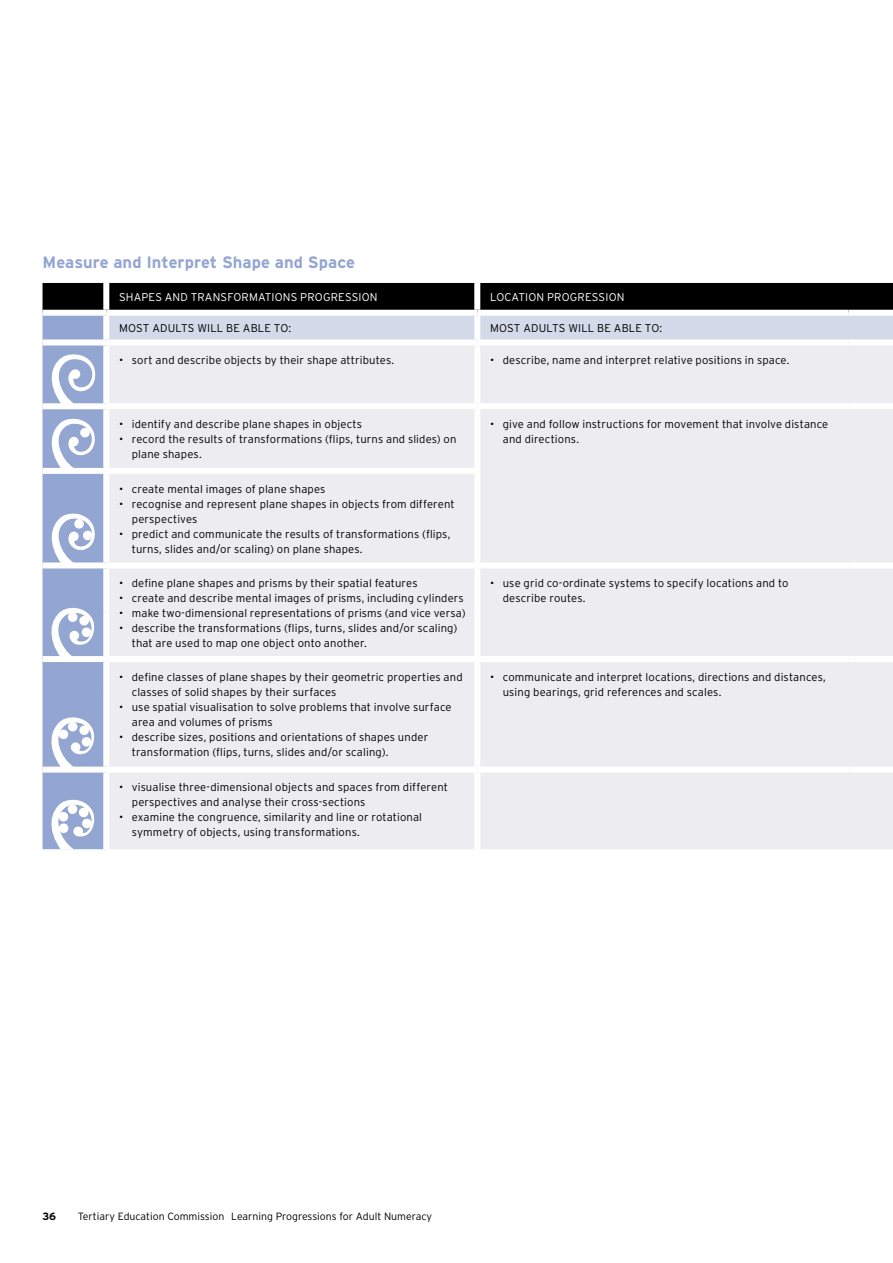
<style>
.page{position:relative;width:893px;height:1263px;background:#fff}
.page>*{position:absolute;margin:0;border:0;box-sizing:border-box;transform-origin:0 0}
.t1{font:700 16.5px "Interstate";color:#93a5d1}
.t2{font:300 11.25px/15px "Interstate";letter-spacing:.01em;color:#000}
.t3{font:300 11.25px "Interstate";letter-spacing:.015em;color:#fff}
.t4{font:300 10.5px "Interstate";color:#000}
.t5{font:700 10.5px "Interstate";color:#000}
</style>
<div class="page">
<svg style="left:43px;top:283px;width:850px;height:567px;background:#dcdde4"></svg>
<h1 class="t1" style="left:43px;top:253px;width:314px">Measure and Interpret Shape and Space</h1>
<p class="t3" style="left:119px;top:290px;width:23px">Shapes</p>
<p class="t3" style="left:165px;top:290px;width:48px">an d Transf</p>
<p class="t3" style="left:233px;top:290px;width:24px">ormat</p>
<p class="t3" style="left:272px;top:290px;width:74px">ions progress</p>
<p class="t3" style="left:359px;top:290px;width:19px">ion</p>
<p class="t3" style="left:490px;top:290px;width:22px">Locat</p>
<p class="t3" style="left:525px;top:290px;width:67px">ion progress</p>
<p class="t3" style="left:605px;top:290px;width:19px">ion</p>
<p class="t2" style="left:119px;top:321px;width:64px">Most adults</p>
<p class="t2" style="left:197px;top:321px;width:95px">will be able to:</p>
<p class="t2" style="left:490px;top:321px;width:64px">Most adults</p>
<p class="t2" style="left:568px;top:321px;width:95px">will be able to:</p>
<p class="t2" style="left:119px;top:353px;width:277px">• sort and describe objects by their shape attributes.</p>
<p class="t2" style="left:490px;top:353px;width:301px">• describe, name and interpret relative positions in space.</p>
<p class="t2" style="left:119px;top:417px;width:245px">• identify and describe plane shapes in objects</p>
<p class="t2" style="left:132px;top:432px;width:326px;text-indent:-13px">• record the results of transformations (flips, turns and slides) on plane shapes.</p>
<p class="t2" style="left:119px;top:481px;width:208px">• create mental images of plane shapes</p>
<p class="t2" style="left:132px;top:496px;width:324px;text-indent:-13px">• recognise and represent plane shapes in objects from different perspectives</p>
<p class="t2" style="left:132px;top:526px;width:320px;text-indent:-13px">• predict and communicate the results of transformations (flips, turns, slides and/or scaling) on plane shapes.</p>
<p class="t2" style="left:119px;top:576px;width:300px">• define plane shapes and prisms by their spatial features</p>
<p class="t2" style="left:119px;top:591px;width:346px">• create and describe mental images of prisms, including cylinders</p>
<p class="t2" style="left:119px;top:606px;width:348px">• make two-dimensional representations of prisms (and vice versa)</p>
<p class="t2" style="left:132px;top:621px;width:327px;text-indent:-13px">• describe the transformations (flips, turns, slides and/or scaling) that are used to map one object onto another.</p>
<p class="t2" style="left:132px;top:669px;width:332px;text-indent:-13px">• define classes of plane shapes by their geometric properties and classes of solid shapes by their surfaces</p>
<p class="t2" style="left:132px;top:699px;width:321px;text-indent:-13px">• use spatial visualisation to solve problems that involve surface area and volumes of prisms</p>
<p class="t2" style="left:132px;top:729px;width:298px;text-indent:-13px">• describe sizes, positions and orientations of shapes under transformation (flips, turns, slides and/or scaling).</p>
<p class="t2" style="left:132px;top:780px;width:318px;text-indent:-13px">• visualise three-dimensional objects and spaces from different perspectives and analyse their cross-sections</p>
<p class="t2" style="left:132px;top:810px;width:292px;text-indent:-13px">• examine the congruence, similarity and line or rotational symmetry of objects, using transformations.</p>
<p class="t2" style="left:503px;top:417px;width:327px;text-indent:-13px">• give and follow instructions for movement that involve distance and directions.</p>
<p class="t2" style="left:503px;top:576px;width:287px;text-indent:-13px">• use grid co-ordinate systems to specify locations and to describe routes.</p>
<p class="t2" style="left:503px;top:669px;width:325px;text-indent:-13px">• communicate and interpret locations, directions and distances, using bearings, grid references and scales.</p>
<p class="t5" style="left:43px;top:1211px;width:15px">36</p>
<p class="t4" style="left:78px;top:1211px;width:356px">Tertiary Education Commission Learning Progressions for Adult Numeracy</p>
</div>
